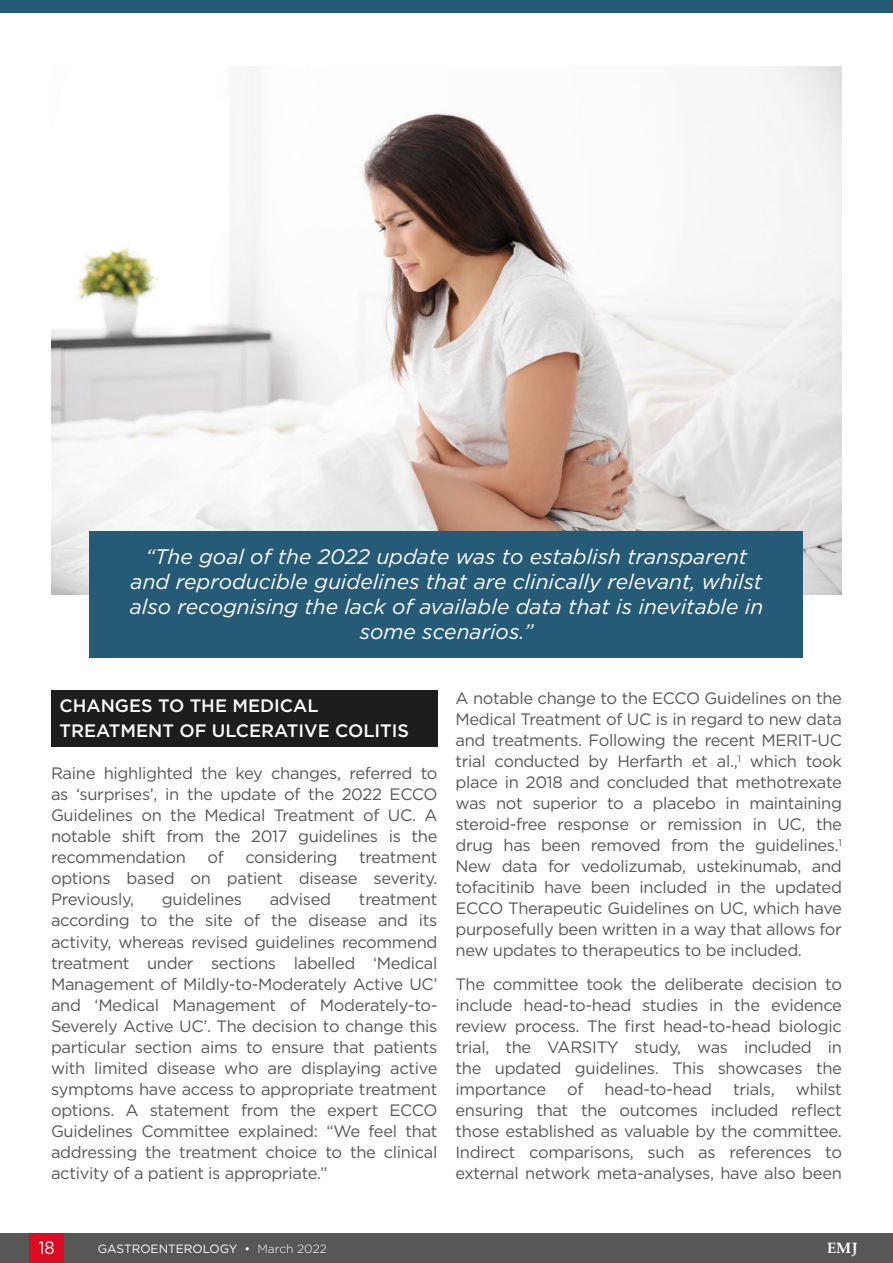
<style>
.page{position:relative;width:893px;height:1263px;background:#fff}
.page>*{position:absolute;margin:0;border:0;box-sizing:border-box;transform-origin:0 0}
.Body_Text_Quote{font:italic 21px/25.2px "Gotham";color:#fff;text-align:center}
.H1__Heading_1{font:500 18px/24px "Gotham";color:#fff}
.t1{font:18px "Gotham";color:#fff;scale:.9 1}
.Body_Text__Justifica{font:16.5px/21px "Gotham";letter-spacing:-.02em;color:#575756;text-align:justify}
.t2{font:700 15px "Palatino Linotype";color:#fff}
.t3{font:12px "Gotham";color:#fff}
.s1{font-weight:300}
</style>
<div class="page">
<div style="left:0;top:1233px;width:893px;height:30px;background:#575756"></div>
<div style="left:30px;top:1233px;width:34px;height:30px;background:#dc0c23"></div>
<img style="left:51px;top:67px;width:791px;height:527px">
<div style="left:51px;top:689px;width:386px;height:57px;background:#1d1d1d"></div>
<div style="left:90px;top:531px;width:713px;height:126px;background:#265b77"></div>
<div style="left:0;top:0;width:893px;height:13px;background:#265b77"></div>
<p class="Body_Text_Quote" style="left:130px;top:543px;width:635px">“The goal of the 2022 update was to establish transparent and reproducible guidelines that are clinically relevant, whilst also recognising the lack of available data that is inevitable in some scenarios.”</p>
<p class="H1__Heading_1" style="left:60px;top:694px;width:351px">CHANGES TO THE MEDICAL<br>TREATMENT OF ULCERATIVE COLITIS</p>
<p class="Body_Text__Justifica" style="left:51px;top:762px;width:388px">Raine highlighted the key changes, referred to as ‘surprises’, in the update of the 2022 ECCO Guidelines on the Medical Treatment of UC. A notable shift from the 2017 guidelines is the recommendation</p>
<p class="Body_Text__Justifica" style="left:208px;top:846px;width:18px">of</p>
<p class="Body_Text__Justifica" style="left:245px;top:846px;width:94px">considering</p>
<p class="Body_Text__Justifica" style="left:51px;top:846px;width:388px;text-indent:308px">treatment options based on patient disease severity.<br>Previously,</p>
<p class="Body_Text__Justifica" style="left:162px;top:889px;width:82px">guidelines</p>
<p class="Body_Text__Justifica" style="left:270px;top:889px;width:63px">advised</p>
<p class="Body_Text__Justifica" style="left:51px;top:889px;width:388px;text-indent:308px">treatment according to the site of the disease and its activity, whereas revised guidelines recommend treatment under sections labelled ‘Medical Management of Mildly-to-Moderately Active UC’ and ‘Medical Management of Moderately-to-Severely Active UC’. The decision to change this particular section aims to ensure that patients with limited disease who are displaying active symptoms have access to appropriate treatment options. A statement from the expert ECCO Guidelines Committee explained: “We feel that addressing the treatment choice to the clinical activity of a patient is appropriate.”</p>
<p class="Body_Text__Justifica" style="left:455px;top:687px;width:388px">A notable change to the ECCO Guidelines on the Medical Treatment of UC is in regard to new data and treatments. Following the recent MERIT-UC trial conducted by Herfarth et al.,<sup>1</sup> which took place in 2018 and concluded that methotrexate was not superior to a placebo in maintaining steroid-free response or remission in UC, the drug has been removed from the guidelines.<sup>1<br></sup>New data for vedolizumab, ustekinumab, and tofacitinib have been included in the updated ECCO Therapeutic Guidelines on UC, which have purposefully been written in a way that allows for new updates to therapeutics to be included.</p>
<p class="Body_Text__Justifica" style="left:455px;top:973px;width:388px">The committee took the deliberate decision to include head-to-head studies in the evidence review process. The first head-to-head biologic trial, the VARSITY study, was included in the updated guidelines. This showcases the importance</p>
<p class="Body_Text__Justifica" style="left:567px;top:1078px;width:18px">of</p>
<p class="Body_Text__Justifica" style="left:604px;top:1078px;width:109px">head-to-head</p>
<p class="Body_Text__Justifica" style="left:733px;top:1078px;width:43px">trials,</p>
<p class="Body_Text__Justifica" style="left:455px;top:1078px;width:388px;text-indent:340px">whilst ensuring that the outcomes included reflect those established as valuable by the committee.<br>Indirect comparisons, such as references to external network meta-analyses, have also been</p>
<p class="t1" style="left:39px;top:1236px;width:19px">18</p>
<p class="t3" style="left:98px;top:1241px;width:231px">GASTROENTEROLOGY • <span class="s1">March 2022</span></p>
<p class="t2" style="left:827px;top:1238px;width:32px">EMJ</p>
</div>
